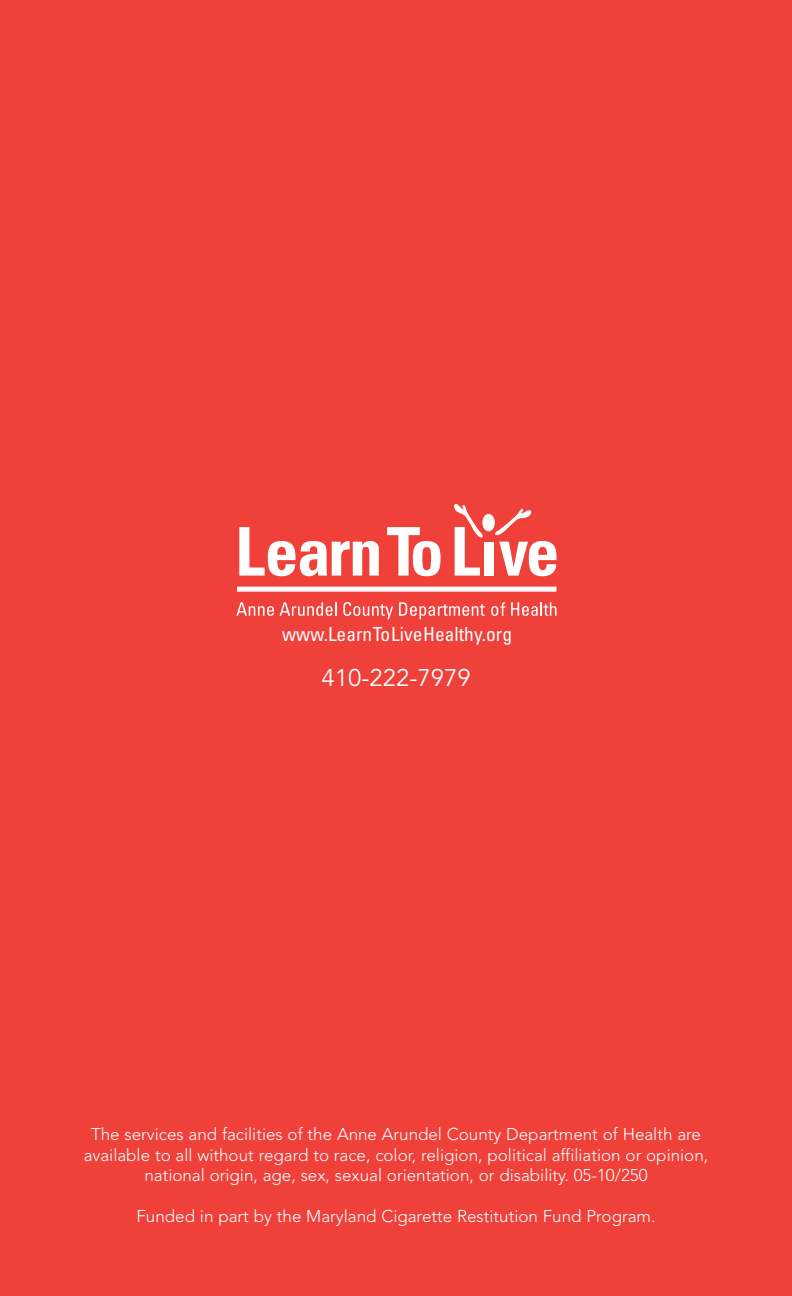
<style>
.page{position:relative;width:792px;height:1296px;background:#ef413a}
.page>*{position:absolute;margin:0;border:0;box-sizing:border-box;transform-origin:0 0}
.t1{font:24px "Avenir";color:#fff}
.t2{font:condensed 19.4px "Univers";color:#fff}
.t3{font:300 17px/20.4px "Avenir";color:#fff;text-align:center}
</style>
<div class="page">
<svg style="left:239px;top:527px;width:140px;height:49px"></svg>
<svg style="left:387px;top:527px;width:54px;height:49px"></svg>
<div style="left:485px;top:542px;width:9px;height:34px;background:#fff"></div>
<svg style="left:454px;top:504px;width:31px;height:72px"></svg>
<div style="left:483px;top:514px;width:11px;height:17px;background:#fff;border-radius:50%"></div>
<div style="left:482px;top:514px;width:13px;height:17px;border:1px solid #fff;border-radius:50%"></div>
<svg style="left:492px;top:509px;width:65px;height:67px"></svg>
<hr style="left:238px;top:587px;width:318px;height:4px;background:#fff">
<div style="left:237px;top:587px;width:319px;height:5px;border:1px solid #fff"></div>
<svg style="left:236px;top:602px;width:38px;height:14px"></svg>
<svg style="left:280px;top:602px;width:57px;height:14px"></svg>
<svg style="left:343px;top:602px;width:50px;height:17px"></svg>
<svg style="left:399px;top:602px;width:86px;height:17px"></svg>
<svg style="left:511px;top:602px;width:45px;height:14px"></svg>
<svg style="left:491px;top:602px;width:14px;height:14px"></svg>
<p class="t2" style="left:282px;top:622px;width:231px">www.LearnToLiveHealthy.org</p>
<h1 class="t1" style="left:322px;top:664px;width:151px">410-222-7979</h1>
<p class="t3" style="left:84px;top:1124px;width:626px">The services and facilities of the Anne Arundel County Department of Health are available to all without regard to race, color, religion, political affiliation or opinion, national origin, age, sex, sexual orientation, or disability. 05-10/250</p>
<p class="t3" style="left:137px;top:1206px;width:520px">Funded in part by the Maryland Cigarette Restitution Fund Program.</p>
</div>
